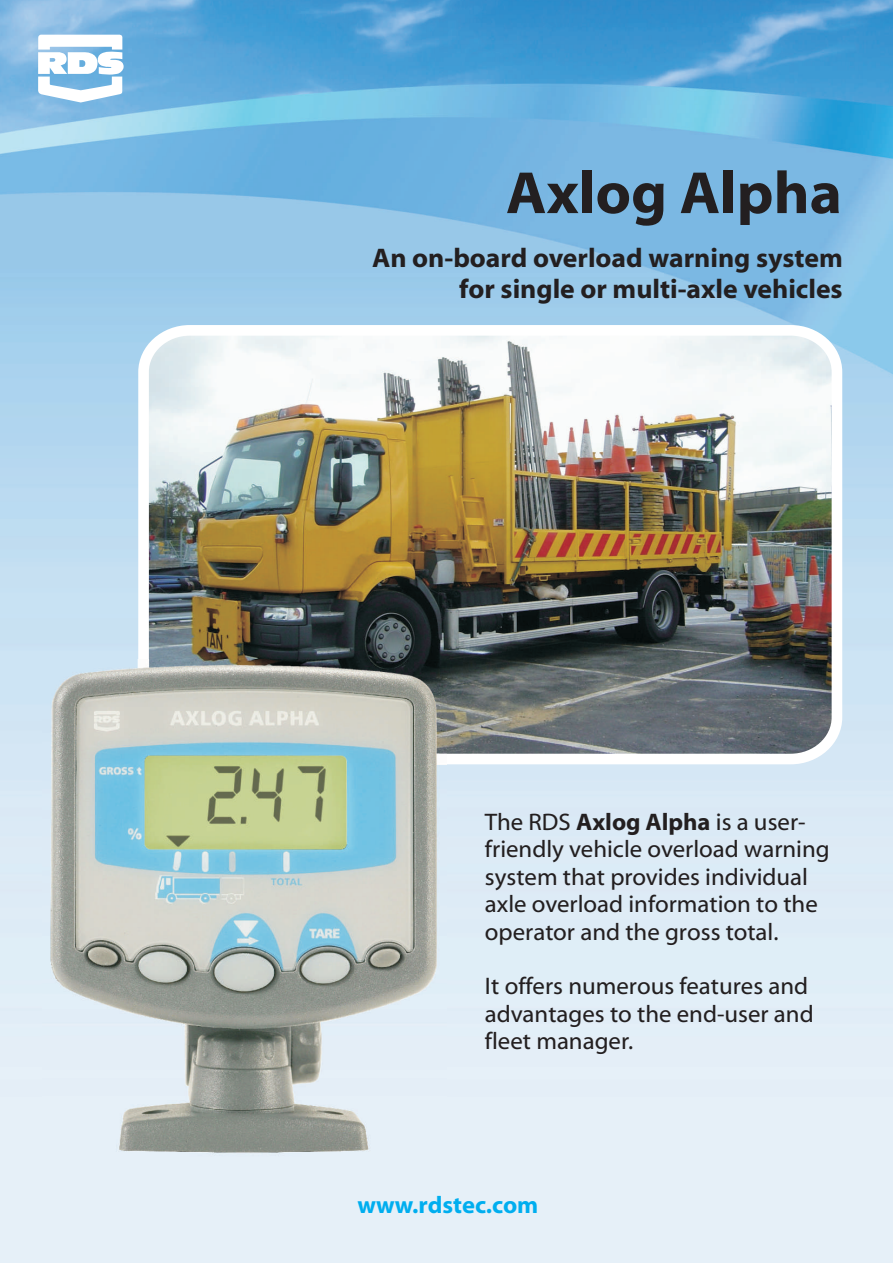
<style>
.page{position:relative;width:893px;height:1263px;background:#fff}
.page>*{position:absolute;margin:0;border:0;box-sizing:border-box;transform-origin:0 0}
.t1{font:700 60px "Myriad Web Pro";color:#231f20}
.t2{font:700 27px/30.8px "Myriad Web Pro";color:#231f20;text-align:right}
.t3{font:24px/27.3px "Myriad Web Pro";color:#231f20}
.t4{font:700 24px "Myriad Web Pro";color:#00aeef}
.s1{font-weight:700}
</style>
<div class="page">
<img style="left:0;top:0;width:893px;height:1263px">
<svg style="left:38px;top:35px;width:86px;height:67px"></svg>
<img style="left:133px;top:320px;width:715px;height:450px">
<img style="left:42px;top:659px;width:404px;height:499px">
<h1 class="t1" style="left:506px;top:167px;width:338px">Axlog Alpha</h1>
<p class="t2" style="left:372px;top:245px;width:472px">An on-board overload warning system for single or multi-axle vehicles</p>
<p class="t3" style="left:485px;top:810px;width:346px">The RDS <span class="s1">Axlog Alpha</span> is a user&shy;friendly vehicle overload warning system that provides individual axle overload information to the operator and the gross total.</p>
<p class="t3" style="left:485px;top:974px;width:330px">It offers numerous features and advantages to the end-user and fleet manager.</p>
<p class="t4" style="left:357px;top:1194px;width:182px">www.rdstec.com</p>
</div>
